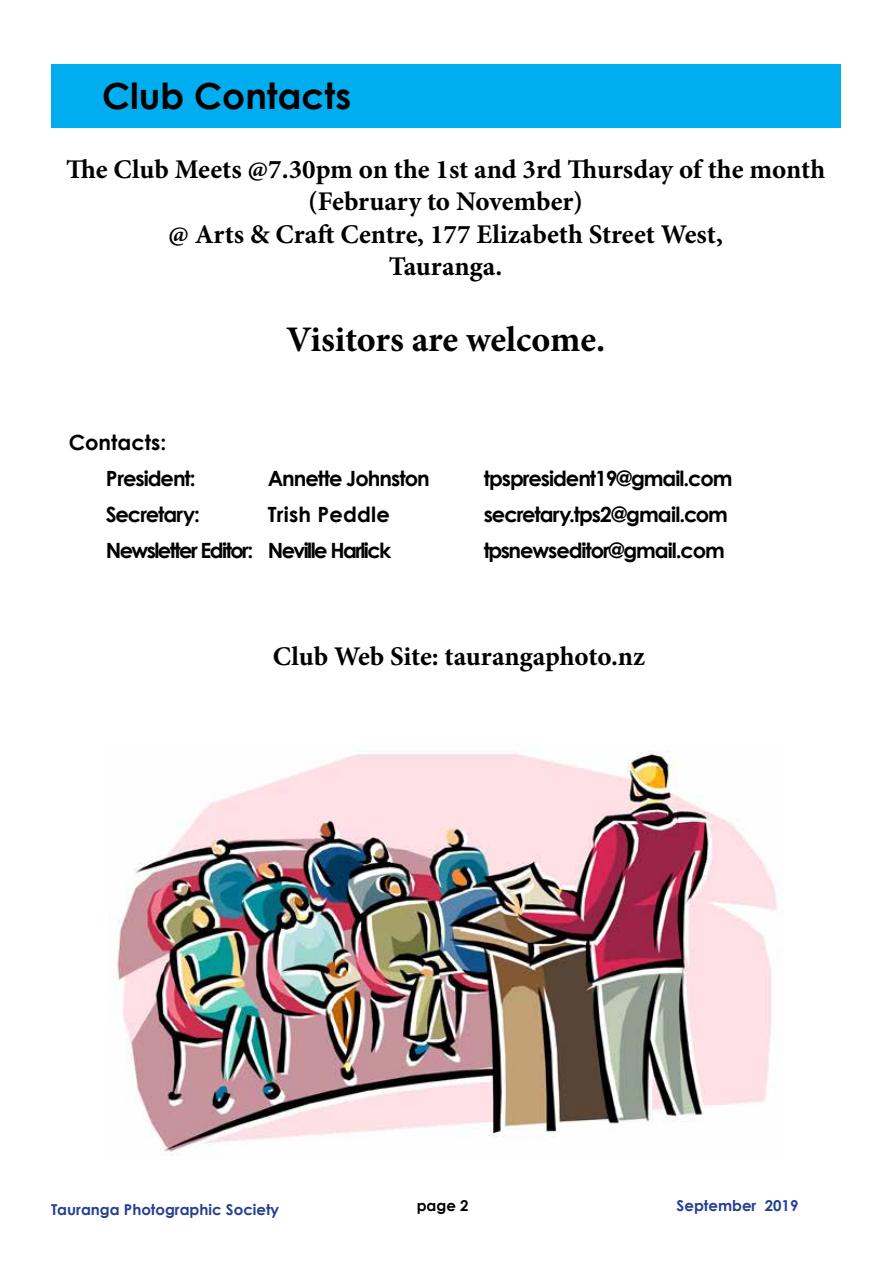
<style>
.page{position:relative;width:893px;height:1263px;background:#fff}
.page>*{position:absolute;margin:0;border:0;box-sizing:border-box;transform-origin:0 0}
.t1{font:700 36px "Minion Pro";letter-spacing:-.005em;color:#000}
.t2{font:700 36px "Century Gothic";color:#000}
.t3{font:700 27px/32.4px "Minion Pro";letter-spacing:-.005em;color:#000;text-align:center}
.t4{font:700 21px "Century Gothic";letter-spacing:-.05em;color:#000}
.t5{font:700 21px "Century Gothic";letter-spacing:-.075em;color:#000}
.t6{font:700 21px/36px "Century Gothic";color:#000}
.t7{font:700 21px "Century Gothic";letter-spacing:.01em;color:#000}
.t8{font:700 15px "Century Gothic";color:#25408f}
.t9{font:700 15px "Century Gothic";color:#000}
</style>
<div class="page">
<div style="left:52px;top:65px;width:789px;height:63px;background:#00aeef"></div>
<img style="left:108px;top:751px;width:674px;height:405px">
<h1 class="t2" style="left:102px;top:68px;width:251px">Club Contacts</h1>
<p class="t3" style="left:66px;top:153px;width:760px">The Club Meets @7.30pm on the 1st and 3rd Thursday of the month (February to November)<br>@ Arts &amp; Craft Centre, 177 Elizabeth Street West,<br>Tauranga.</p>
<p class="t6" style="left:106px;top:423px;width:91px;text-indent:-37px">Contacts:<br>President:</p>
<h1 class="t1" style="left:286px;top:314px;width:321px">Visitors are welcome.</h1>
<p class="t4" style="left:268px;top:462px;width:163px">Annette Johnston</p>
<p class="t4" style="left:484px;top:462px;width:250px">tpspresident19@gmail.com</p>
<p class="t4" style="left:106px;top:498px;width:96px">Secretary:</p>
<p class="t7" style="left:268px;top:498px;width:124px">Trish Peddle</p>
<p class="t4" style="left:484px;top:498px;width:246px">secretary.tps2@gmail.com</p>
<p class="t5" style="left:106px;top:534px;width:287px">Newsletter Editor: Neville Harlick</p>
<p class="t4" style="left:484px;top:534px;width:243px">tpsnewseditor@gmail.com</p>
<p class="t3" style="left:273px;top:639px;width:374px">Club Web Site: taurangaphoto.nz</p>
<p class="t8" style="left:51px;top:1198px;width:230px">Tauranga Photographic Society</p>
<p class="t9" style="left:417px;top:1194px;width:53px">page 2</p>
<p class="t8" style="left:677px;top:1194px;width:123px">September 2019</p>
</div>
